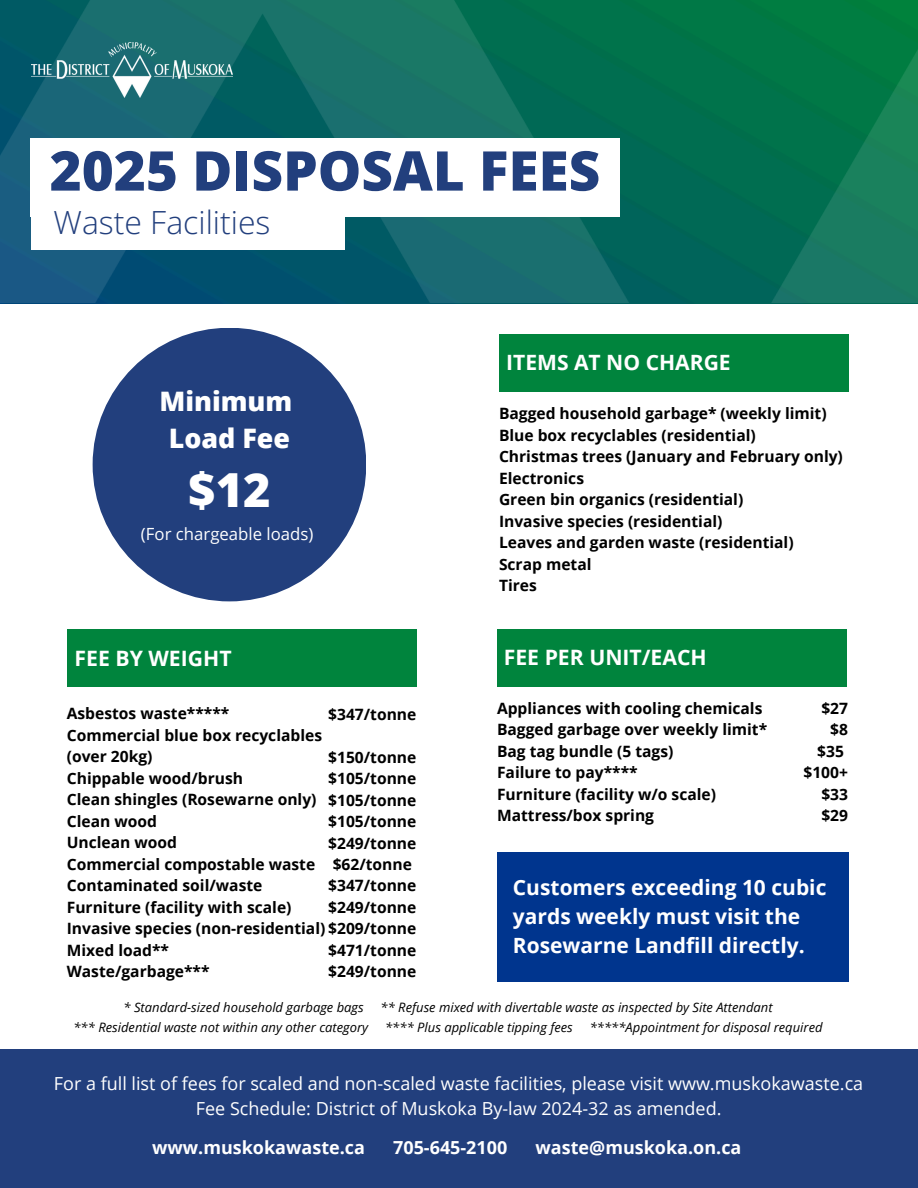
<style>
.page{position:relative;width:918px;height:1188px;background:#fff}
.page>*{position:absolute;margin:0;border:0;box-sizing:border-box;transform-origin:0 0}
.t1{font:800 54.9px "Open Sans";color:#223f7d}
.t2{font:800 46.95px "Open Sans";color:#fff}
.t3{font:300 31.95px "Open Sans";color:#223f7d}
.t4{font:800 26.85px/36.5px "Open Sans";color:#fff;text-align:center}
.t5{font:700 21.15px "Open Sans";color:#fff}
.t6{font:700 21px/29.2px "Open Sans";color:#fff}
.t7{font:18px/24.8px "Open Sans";color:#fff;text-align:center}
.t8{font:700 18px "Open Sans";color:#fff}
.t9{font:16.8px "Open Sans";color:#fff}
.t10{font:700 15.6px/21.5px "Open Sans";color:#000}
.t11{font:italic 13.05px "Open Sans";color:#000}
</style>
<div class="page">
<img style="left:0;top:0;width:918px;height:303px">
<div style="left:31px;top:138px;width:589px;height:78px;background:#fff"></div>
<img style="left:31px;top:43px;width:202px;height:55px">
<div style="left:31px;top:205px;width:314px;height:45px;background:#fff"></div>
<div style="left:93px;top:328px;width:273px;height:273px;background:#223f7d;border-radius:50%"></div>
<div style="left:0;top:1049px;width:917px;height:139px;background:#223f7d"></div>
<div style="left:67px;top:629px;width:349px;height:58px;background:#00843d"></div>
<div style="left:497px;top:629px;width:350px;height:58px;background:#00843d"></div>
<div style="left:499px;top:335px;width:350px;height:57px;background:#00843d"></div>
<div style="left:497px;top:853px;width:351px;height:129px;background:#00358e"></div>
<p class="t1" style="left:50px;top:132px;width:552px">2025 DISPOSAL FEES</p>
<p class="t3" style="left:54px;top:200px;width:218px">Waste Facilities</p>
<p class="t4" style="left:159px;top:383px;width:135px">Minimum<br>Load Fee</p>
<p class="t2" style="left:188px;top:457px;width:84px">$12</p>
<p class="t9" style="left:141px;top:522px;width:174px">(For chargeable loads)</p>
<p class="t5" style="left:75px;top:643px;width:159px">FEE BY WEIGHT</p>
<p class="t10" style="left:67px;top:703px;width:164px">Asbestos waste*****</p>
<p class="t10" style="left:67px;top:724px;width:257px">Commercial blue box recyclables (over 20kg)</p>
<p class="t10" style="left:67px;top:767px;width:178px">Chippable wood/brush</p>
<p class="t10" style="left:67px;top:788px;width:251px">Clean shingles (Rosewarne only)</p>
<h3 class="t10" style="left:67px;top:810px;width:92px">Clean wood</h3>
<h3 class="t10" style="left:67px;top:831px;width:112px">Unclean wood</h3>
<p class="t10" style="left:67px;top:853px;width:250px">Commercial compostable waste</p>
<p class="t10" style="left:67px;top:874px;width:197px">Contaminated soil/waste</p>
<p class="t10" style="left:67px;top:896px;width:226px">Furniture (facility with scale)</p>
<p class="t10" style="left:67px;top:917px;width:351px">Invasive species (non-residential) $209/tonne</p>
<p class="t10" style="left:67px;top:939px;width:104px">Mixed load**</p>
<p class="t10" style="left:67px;top:960px;width:144px">Waste/garbage***</p>
<p class="t10" style="left:328px;top:703px;width:90px">$347/tonne</p>
<p class="t10" style="left:328px;top:746px;width:90px">$150/tonne</p>
<p class="t10" style="left:328px;top:767px;width:90px">$105/tonne</p>
<p class="t10" style="left:328px;top:789px;width:90px">$105/tonne</p>
<p class="t10" style="left:328px;top:810px;width:90px">$105/tonne</p>
<p class="t10" style="left:328px;top:832px;width:90px">$249/tonne</p>
<p class="t10" style="left:333px;top:853px;width:81px">$62/tonne</p>
<p class="t10" style="left:328px;top:875px;width:90px">$347/tonne</p>
<p class="t10" style="left:328px;top:896px;width:90px">$249/tonne</p>
<p class="t10" style="left:328px;top:939px;width:90px">$471/tonne $249/tonne</p>
<p class="t5" style="left:506px;top:348px;width:226px">ITEMS AT NO CHARGE</p>
<p class="t10" style="left:499px;top:403px;width:329px">Bagged household garbage* (weekly limit)</p>
<p class="t10" style="left:499px;top:424px;width:258px">Blue box recyclables (residential)</p>
<p class="t10" style="left:499px;top:445px;width:345px">Christmas trees (January and February only)</p>
<h1 class="t10" style="left:499px;top:467px;width:87px">Electronics</h1>
<h2 class="t10" style="left:499px;top:488px;width:246px">Green bin organics (residential)</h2>
<h6 class="t10" style="left:499px;top:510px;width:225px">Invasive species (residential)</h6>
<h3 class="t10" style="left:499px;top:531px;width:296px">Leaves and garden waste (residential)</h3>
<p class="t10" style="left:499px;top:553px;width:94px">Scrap metal</p>
<p class="t10" style="left:499px;top:574px;width:39px">Tires</p>
<p class="t5" style="left:504px;top:642px;width:205px">FEE PER UNIT/EACH</p>
<p class="t10" style="left:497px;top:697px;width:267px">Appliances with cooling chemicals</p>
<p class="t10" style="left:497px;top:719px;width:272px">Bagged garbage over weekly limit*</p>
<p class="t10" style="left:497px;top:740px;width:178px">Bag tag bundle (5 tags)</p>
<p class="t10" style="left:497px;top:761px;width:142px">Failure to pay****</p>
<p class="t10" style="left:497px;top:783px;width:221px">Furniture (facility w/o scale)</p>
<p class="t10" style="left:497px;top:804px;width:159px">Mattress/box spring</p>
<p class="t10" style="left:821px;top:697px;width:28px">$27</p>
<p class="t10" style="left:830px;top:719px;width:19px">$8</p>
<p class="t10" style="left:817px;top:740px;width:28px">$35</p>
<p class="t10" style="left:804px;top:761px;width:46px">$100+</p>
<p class="t10" style="left:821px;top:783px;width:28px">$33</p>
<p class="t10" style="left:821px;top:804px;width:28px">$29</p>
<h4 class="t6" style="left:513px;top:872px;width:315px">Customers exceeding 10 cubic yards weekly must visit the<br>Rosewarne Landfill directly.</h4>
<p class="t11" style="left:124px;top:998px;width:242px">* Standard-sized household garbage bags</p>
<p class="t11" style="left:381px;top:998px;width:394px">** Refuse mixed with divertable waste as inspected by Site Attendant</p>
<p class="t11" style="left:73px;top:1018px;width:296px">*** Residential waste not within any other category</p>
<p class="t11" style="left:385px;top:1018px;width:189px">**** Plus applicable tipping fees</p>
<p class="t11" style="left:590px;top:1018px;width:234px">*****Appointment for disposal required</p>
<p class="t7" style="left:54px;top:1071px;width:811px">For a full list of fees for scaled and non-scaled waste facilities, please visit www.muskokawaste.ca<br>Fee Schedule: District of Muskoka By-law 2024-32 as amended.</p>
<p class="t8" style="left:152px;top:1135px;width:214px">www.muskokawaste.ca</p>
<p class="t8" style="left:393px;top:1135px;width:116px">705-645-2100</p>
<p class="t8" style="left:536px;top:1135px;width:207px">waste@muskoka.on.ca</p>
</div>
